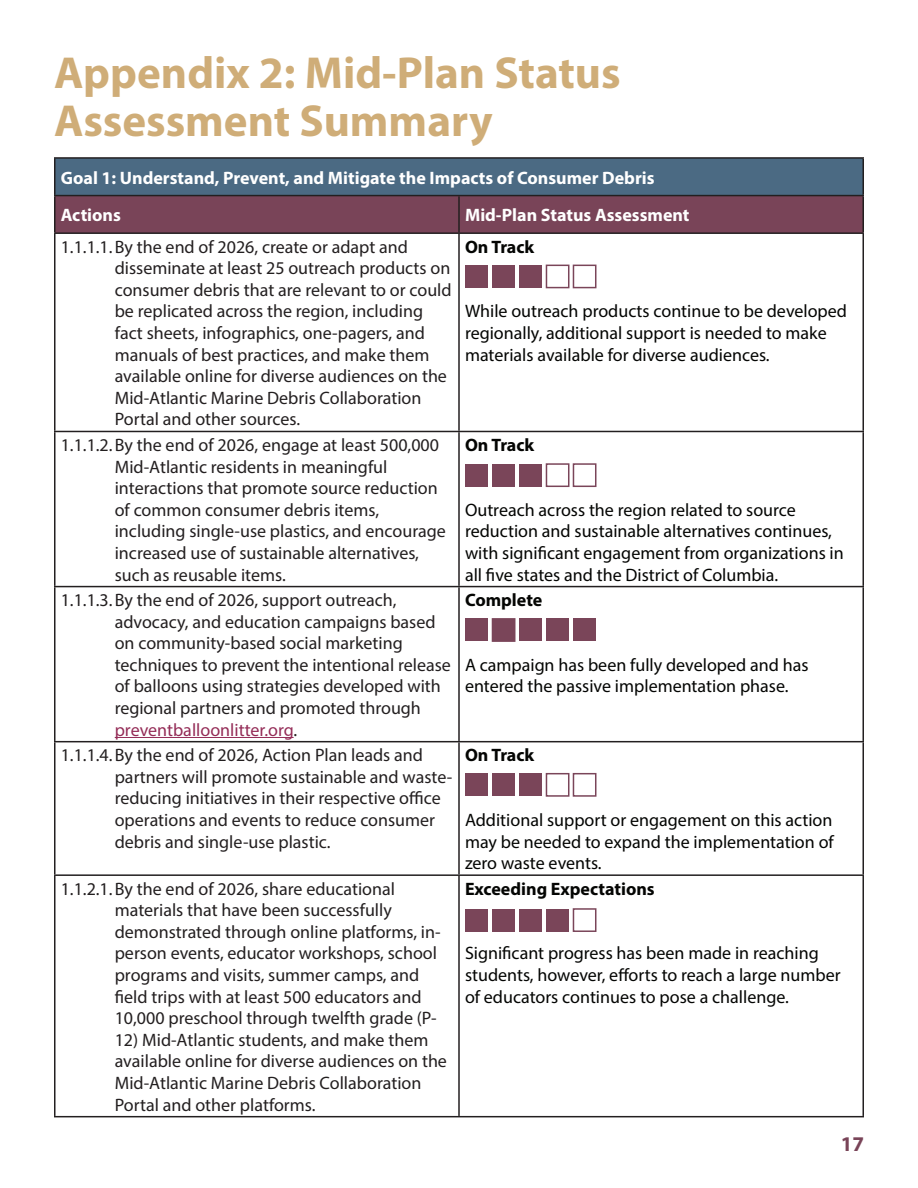
<style>
.page{position:relative;width:918px;height:1188px;background:#fff}
.page>*{position:absolute;margin:0;border:0;box-sizing:border-box;transform-origin:0 0}
.Gold_title{font:700 45px/48px "Myriad Pro";color:#cfad78}
.t1{font:700 21px "Myriad Pro";color:#794458}
.t2{font:18px/21.6px "Myriad Pro";color:#231f20}
.Workshop_Summary_Table_Body{font:18px/21.6px "Myriad Pro";color:#040503}
.Workshop_Summary_Table_Header{font:700 18px "Myriad Pro";color:#fff}
.Workshop_Summary_Table_Body-2{font:700 18px "Myriad Pro";color:#040503}
.s1{color:#942c57}
</style>
<div class="page">
<div style="left:55px;top:158px;width:808px;height:38px;background:#4b6a83"></div>
<div style="left:56px;top:196px;width:806px;height:36px;background:#794458"></div>
<hr style="left:54px;top:157px;width:405px;height:2px;background:#231f20">
<hr style="left:54px;top:159px;width:2px;height:36px;background:#231f20">
<hr style="left:459px;top:157px;width:405px;height:2px;background:#231f20">
<hr style="left:862px;top:159px;width:2px;height:36px;background:#231f20">
<hr style="left:54px;top:195px;width:405px;height:1px;background:#231f20">
<hr style="left:54px;top:196px;width:2px;height:36px;background:#231f20">
<hr style="left:459px;top:195px;width:405px;height:1px;background:#231f20">
<hr style="left:458px;top:196px;width:2px;height:36px;background:#231f20">
<hr style="left:862px;top:196px;width:2px;height:36px;background:#231f20">
<hr style="left:54px;top:232px;width:405px;height:2px;background:#231f20">
<hr style="left:54px;top:234px;width:2px;height:197px;background:#231f20">
<hr style="left:459px;top:232px;width:405px;height:2px;background:#231f20">
<hr style="left:458px;top:234px;width:2px;height:197px;background:#231f20">
<hr style="left:862px;top:234px;width:2px;height:197px;background:#231f20">
<hr style="left:54px;top:431px;width:405px;height:1px;background:#231f20">
<hr style="left:54px;top:432px;width:2px;height:154px;background:#231f20">
<hr style="left:459px;top:431px;width:405px;height:1px;background:#231f20">
<hr style="left:458px;top:432px;width:2px;height:154px;background:#231f20">
<hr style="left:862px;top:432px;width:2px;height:154px;background:#231f20">
<hr style="left:54px;top:586px;width:405px;height:1px;background:#231f20">
<hr style="left:54px;top:587px;width:2px;height:154px;background:#231f20">
<hr style="left:459px;top:586px;width:405px;height:1px;background:#231f20">
<hr style="left:458px;top:587px;width:2px;height:154px;background:#231f20">
<hr style="left:862px;top:587px;width:2px;height:154px;background:#231f20">
<hr style="left:54px;top:741px;width:405px;height:1px;background:#231f20">
<hr style="left:54px;top:742px;width:2px;height:132px;background:#231f20">
<hr style="left:459px;top:741px;width:405px;height:1px;background:#231f20">
<hr style="left:458px;top:742px;width:2px;height:132px;background:#231f20">
<hr style="left:862px;top:742px;width:2px;height:132px;background:#231f20">
<hr style="left:54px;top:874px;width:405px;height:2px;background:#231f20">
<hr style="left:54px;top:876px;width:2px;height:240px;background:#231f20">
<hr style="left:459px;top:874px;width:405px;height:2px;background:#231f20">
<hr style="left:458px;top:876px;width:2px;height:240px;background:#231f20">
<hr style="left:862px;top:876px;width:2px;height:240px;background:#231f20">
<hr style="left:54px;top:1116px;width:405px;height:1px;background:#231f20">
<hr style="left:459px;top:1116px;width:405px;height:1px;background:#231f20">
<hr style="left:115px;top:737px;width:179px;height:1px;background:#942c57">
<div style="left:465px;top:265px;width:23px;height:23px;background:#7a4559"></div>
<div style="left:492px;top:265px;width:23px;height:23px;background:#7a4559"></div>
<div style="left:519px;top:265px;width:23px;height:23px;background:#7a4559"></div>
<div style="left:546px;top:265px;width:23px;height:23px;border:2px solid #7a4559"></div>
<div style="left:573px;top:265px;width:23px;height:23px;border:2px solid #7a4559"></div>
<div style="left:465px;top:464px;width:23px;height:22px;background:#7a4559"></div>
<div style="left:492px;top:464px;width:23px;height:22px;background:#7a4559"></div>
<div style="left:519px;top:464px;width:23px;height:22px;background:#7a4559"></div>
<div style="left:546px;top:463px;width:23px;height:24px;border:2px solid #7a4559"></div>
<div style="left:573px;top:463px;width:23px;height:24px;border:2px solid #7a4559"></div>
<div style="left:465px;top:619px;width:23px;height:22px;background:#7a4559"></div>
<div style="left:492px;top:618px;width:23px;height:24px;background:#7a4559;border:2px solid #7a4559"></div>
<div style="left:519px;top:619px;width:23px;height:22px;background:#7a4559"></div>
<div style="left:546px;top:619px;width:23px;height:22px;background:#7a4559"></div>
<div style="left:573px;top:619px;width:23px;height:22px;background:#7a4559"></div>
<div style="left:465px;top:909px;width:23px;height:22px;background:#7a4559"></div>
<div style="left:492px;top:909px;width:23px;height:22px;background:#7a4559"></div>
<div style="left:519px;top:909px;width:23px;height:22px;background:#7a4559"></div>
<div style="left:546px;top:909px;width:23px;height:22px;background:#7a4559"></div>
<div style="left:573px;top:908px;width:23px;height:24px;border:2px solid #7a4559"></div>
<div style="left:465px;top:774px;width:23px;height:22px;background:#7a4559"></div>
<div style="left:492px;top:774px;width:23px;height:22px;background:#7a4559"></div>
<div style="left:519px;top:774px;width:23px;height:22px;background:#7a4559"></div>
<div style="left:546px;top:773px;width:23px;height:24px;border:2px solid #7a4559"></div>
<div style="left:573px;top:773px;width:23px;height:24px;border:2px solid #7a4559"></div>
<p class="Gold_title" style="left:54px;top:47px;width:568px">Appendix 2: Mid-Plan Status<br>Assessment Summary</p>
<p class="Workshop_Summary_Table_Header" style="left:61px;top:166px;width:595px">Goal 1: Understand, Prevent, and Mitigate the Impacts of Consumer Debris</p>
<p class="Workshop_Summary_Table_Header" style="left:61px;top:203px;width:62px">Actions</p>
<p class="Workshop_Summary_Table_Header" style="left:465px;top:203px;width:226px">Mid-Plan Status Assessment</p>
<p class="t2" style="left:115px;top:236px;width:338px;text-indent:-54px">1.1.1.1.By the end of 2026, create or adapt and disseminate at least 25 outreach products on consumer debris that are relevant to or could be replicated across the region, including fact sheets, infographics, one-pagers, and manuals of best practices, and make them available online for diverse audiences on the Mid-Atlantic Marine Debris Collaboration Portal and other sources.</p>
<p class="Workshop_Summary_Table_Body-2" style="left:465px;top:235px;width:71px">On Track</p>
<p class="Workshop_Summary_Table_Body" style="left:465px;top:300px;width:384px">While outreach products continue to be developed regionally, additional support is needed to make materials available for diverse audiences.</p>
<p class="t2" style="left:115px;top:434px;width:333px;text-indent:-54px">1.1.1.2.By the end of 2026, engage at least 500,000<br>Mid-Atlantic residents in meaningful interactions that promote source reduction of common consumer debris items, including single-use plastics, and encourage increased use of sustainable alternatives, such as reusable items.</p>
<p class="Workshop_Summary_Table_Body-2" style="left:465px;top:433px;width:71px">On Track</p>
<p class="Workshop_Summary_Table_Body" style="left:465px;top:499px;width:380px">Outreach across the region related to source reduction and sustainable alternatives continues, with significant engagement from organizations in all five states and the District of Columbia.</p>
<p class="t2" style="left:115px;top:589px;width:338px;text-indent:-54px">1.1.1.3.By the end of 2026, support outreach, advocacy, and education campaigns based on community-based social marketing techniques to prevent the intentional release of balloons using strategies developed with regional partners and promoted through <span class="s1">preventballoonlitter.org</span>.</p>
<p class="Workshop_Summary_Table_Body-2" style="left:465px;top:588px;width:79px">Complete</p>
<p class="Workshop_Summary_Table_Body" style="left:465px;top:654px;width:345px">A campaign has been fully developed and has entered the passive implementation phase.</p>
<p class="t2" style="left:115px;top:744px;width:339px;text-indent:-54px">1.1.1.4.By the end of 2026, Action Plan leads and partners will promote sustainable and waste&shy;reducing initiatives in their respective office operations and events to reduce consumer debris and single-use plastic.</p>
<p class="Workshop_Summary_Table_Body-2" style="left:465px;top:743px;width:71px">On Track</p>
<p class="Workshop_Summary_Table_Body" style="left:465px;top:809px;width:370px;text-align:justify">Additional support or engagement on this action may be needed to expand the implementation of zero waste events.</p>
<p class="t2" style="left:115px;top:878px;width:327px;text-indent:-54px">1.1.2.1.By the end of 2026, share educational materials that have been successfully demonstrated through online platforms, in&shy;person events, educator workshops, school programs and visits, summer camps, and field trips with at least 500 educators and 10,000 preschool through twelfth grade (P-</p>
<p class="t2" style="left:115px;top:1029px;width:334px">12) Mid-Atlantic students, and make them available online for diverse audiences on the Mid-Atlantic Marine Debris Collaboration Portal and other platforms.</p>
<p class="Workshop_Summary_Table_Body-2" style="left:465px;top:877px;width:191px">Exceeding Expectations</p>
<p class="Workshop_Summary_Table_Body" style="left:465px;top:942px;width:377px">Significant progress has been made in reaching students, however, efforts to reach a large number of educators continues to pose a challenge.</p>
<p class="t1" style="left:841px;top:1130px;width:25px">17</p>
</div>
